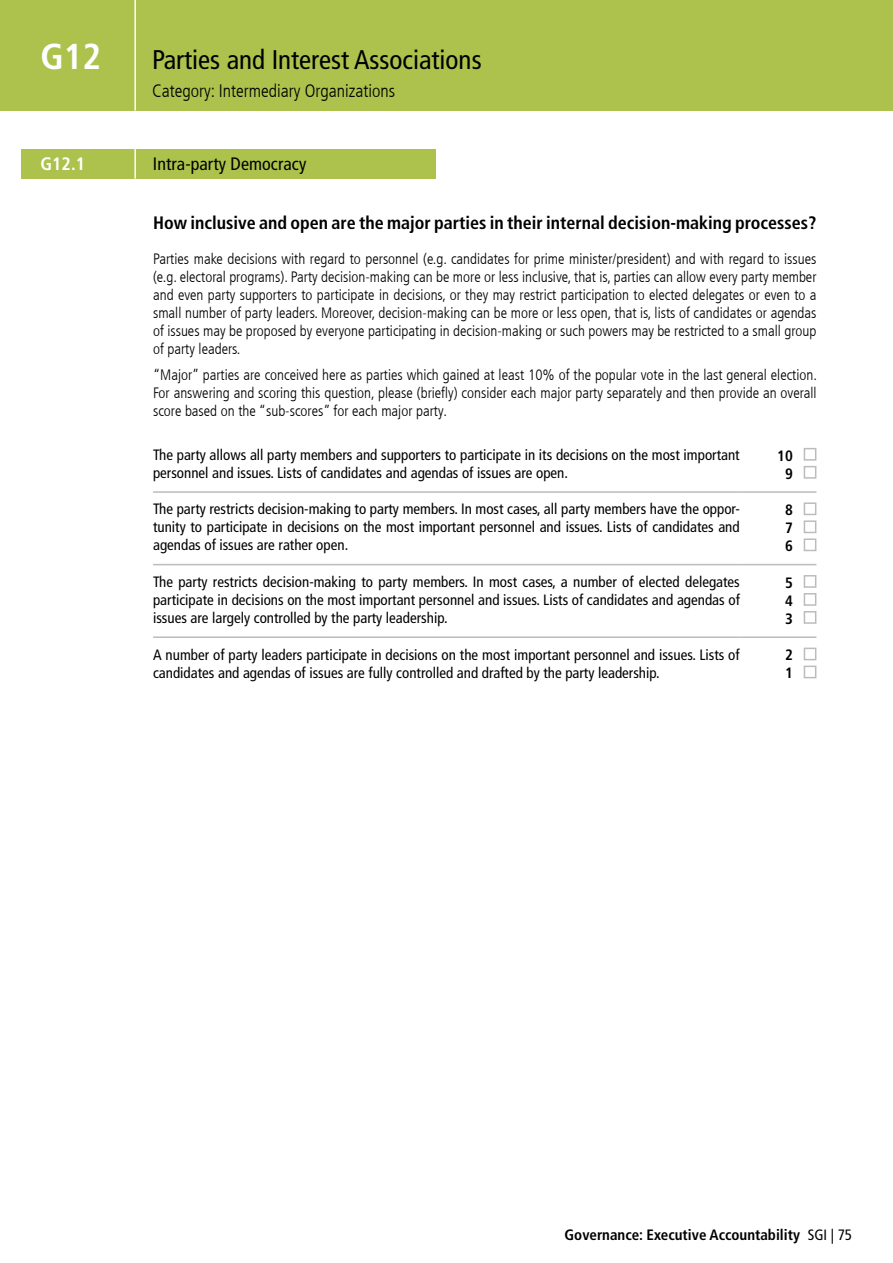
<style>
.page{position:relative;width:893px;height:1263px;background:#fff}
.page>*{position:absolute;margin:0;border:0;box-sizing:border-box;transform-origin:0 0}
.t1{font:700 condensed 36px "Frutiger LT Com";color:#fff}
.t2{font:condensed 27px "Frutiger LT Com";color:#000}
.t3{font:700 condensed 18px "Frutiger LT Com";color:#000}
.t4{font:300 condensed 18px "Frutiger LT Com";color:#000}
.t5{font:condensed 18px "Frutiger LT Com";letter-spacing:.005em;color:#000}
.t6{font:700 condensed 18px "Frutiger LT Com";color:#fff}
.t7{font:300 condensed 15px/18px "Frutiger LT Com";color:#000;text-align:justify}
.t8{font:condensed 15px/18px "Frutiger LT Com";color:#000}
.t9{font:700 condensed 15px/18px "Frutiger LT Com";color:#000;text-align:justify}
.s1{font-weight:400}
</style>
<div class="page">
<div style="left:0;top:0;width:893px;height:111px;background:#acc24c"></div>
<hr style="left:134px;top:0;width:2px;height:111px;background:#fff">
<div style="left:21px;top:149px;width:415px;height:30px;background:#acc24c"></div>
<hr style="left:134px;top:149px;width:2px;height:30px;background:#fff">
<hr style="left:153px;top:491px;width:587px;height:2px;background:#bbbcbd">
<hr style="left:740px;top:491px;width:76px;height:2px;background:#bbbcbd">
<hr style="left:153px;top:564px;width:587px;height:1px;background:#bbbcbd">
<hr style="left:740px;top:564px;width:76px;height:1px;background:#bbbcbd">
<hr style="left:153px;top:636px;width:587px;height:2px;background:#bbbcbd">
<hr style="left:740px;top:636px;width:76px;height:2px;background:#bbbcbd">
<div style="left:804px;top:448px;width:12px;height:13px;border:2px solid #bbbcbd"></div>
<div style="left:804px;top:466px;width:12px;height:13px;border:2px solid #bbbcbd"></div>
<div style="left:804px;top:502px;width:12px;height:13px;border:2px solid #bbbcbd"></div>
<div style="left:804px;top:520px;width:12px;height:13px;border:2px solid #bbbcbd"></div>
<div style="left:804px;top:538px;width:12px;height:13px;border:2px solid #bbbcbd"></div>
<div style="left:804px;top:575px;width:12px;height:13px;border:2px solid #bbbcbd"></div>
<div style="left:804px;top:593px;width:12px;height:13px;border:2px solid #bbbcbd"></div>
<div style="left:804px;top:611px;width:12px;height:13px;border:2px solid #bbbcbd"></div>
<div style="left:804px;top:648px;width:12px;height:12px;border:2px solid #bbbcbd"></div>
<div style="left:804px;top:666px;width:12px;height:12px;border:2px solid #bbbcbd"></div>
<h1 class="t1" style="left:40px;top:35px;width:62px">G12</h1>
<h2 class="t2" style="left:152px;top:44px;width:331px">Parties and Interest Associations</h2>
<p class="t4" style="left:152px;top:81px;width:245px">Category: Intermediary Organizations</p>
<p class="t6" style="left:40px;top:154px;width:46px">G12.1</p>
<p class="t5" style="left:153px;top:154px;width:155px">Intra-party Democracy</p>
<p class="t3" style="left:153px;top:212px;width:665px">How inclusive and open are the major parties in their internal decision-making processes?</p>
<p class="t7" style="left:153px;top:250px;width:665px">Parties make decisions with regard to personnel (e.g. candidates for prime minister/president) and with regard to issues (e.g. electoral programs). Party decision-making can be more or less inclusive, that is, parties can allow every party member and even party supporters to participate in decisions, or they may restrict participation to elected delegates or even to a small number of party leaders. Moreover, decision-making can be more or less open, that is, lists of candidates or agendas of issues may be proposed by everyone participating in decision-making or such powers may be restricted to a small group of party leaders.</p>
<p class="t7" style="left:153px;top:366px;width:665px">“Major” parties are conceived here as parties which gained at least 10% of the popular vote in the last general election.<br>For answering and scoring this question, please (briefly) consider each major party separately and then provide an overall score based on the “sub-scores” for each major party.</p>
<p class="t8" style="left:153px;top:446px;width:588px">The party allows all party members and supporters to participate in its decisions on the most important personnel and issues. Lists of candidates and agendas of issues are open.</p>
<p class="t9" style="left:777px;top:446px;width:17px;text-align:center">10<br>9</p>
<p class="t8" style="left:153px;top:500px;width:588px;text-align:justify">The party restricts decision-making to party members. In most cases, all party members have the oppor&shy;tunity to participate in decisions on the most important personnel and issues. Lists of candidates and agendas of issues are rather open.</p>
<p class="t9" style="left:785px;top:501px;width:9px">8<br>7<br>6</p>
<p class="t8" style="left:153px;top:573px;width:588px;text-align:justify">The party restricts decision-making to party members. In most cases, a number of elected delegates participate in decisions on the most important personnel and issues. Lists of candidates and agendas of issues are largely controlled by the party leadership.</p>
<p class="t9" style="left:785px;top:574px;width:9px">5<br>4<br>3</p>
<p class="t8" style="left:153px;top:645px;width:588px">A number of party leaders participate in decisions on the most important personnel and issues. Lists of candidates and agendas of issues are fully controlled and drafted by the party leadership.</p>
<p class="t9" style="left:785px;top:646px;width:9px">2<br>1</p>
<p class="t9" style="left:565px;top:1226px;width:289px">Governance: Executive Accountability <span class="s1">SGI | 75</span></p>
</div>
